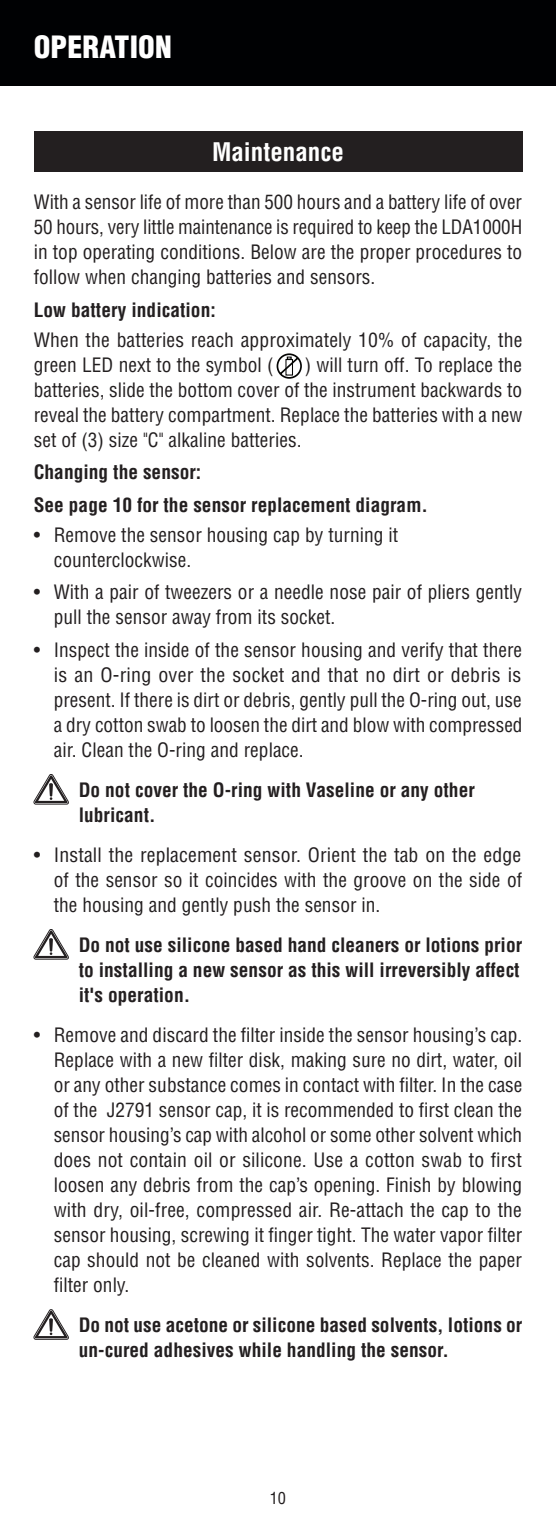
<style>
.page{position:relative;width:556px;height:1523px;background:#fff}
.page>*{position:absolute;margin:0;border:0;box-sizing:border-box;transform-origin:0 0}
.t1{font:900 condensed 30px "Helvetica";letter-spacing:.005em;color:#fff}
.t2{font:700 condensed 25px "Helvetica";color:#fff}
.t3{font:condensed 19.5px/25px "Helvetica";color:#231f20;text-align:justify}
.t4{font:700 condensed 19.5px/25px "Helvetica";color:#231f20}
.t5{font:condensed 16.25px "Helvetica";color:#231f20}
</style>
<div class="page">
<div style="left:0;top:0;width:556px;height:86px;background:#000103"></div>
<svg style="left:34px;top:929px;width:35px;height:30px"></svg>
<svg style="left:34px;top:1309px;width:35px;height:30px"></svg>
<svg style="left:34px;top:774px;width:35px;height:30px"></svg>
<div style="left:34px;top:131px;width:488px;height:40px;background:#231f20"></div>
<svg style="left:277px;top:353px;width:25px;height:26px"></svg>
<h1 class="t1" style="left:34px;top:28px;width:139px">OPERATION</h1>
<p class="t2" style="left:212px;top:136px;width:133px">Maintenance</p>
<p class="t3" style="left:34px;top:189px;width:490px">With a sensor life of more than 500 hours and a battery life of over 50 hours, very little maintenance is required to keep the LDA1000H in top operating conditions. Below are the proper procedures to follow when changing batteries and sensors.</p>
<p class="t4" style="left:34px;top:297px;width:184px">Low battery indication:</p>
<p class="t3" style="left:34px;top:327px;width:490px">When the batteries reach approximately 10% of capacity, the green LED next to the symbol (</p>
<p class="t3" style="left:34px;top:352px;width:490px;text-indent:271px">) will turn off. To replace the batteries, slide the bottom cover of the instrument backwards to reveal the battery compartment. Replace the batteries with a new set of (3) size "C" alkaline batteries.</p>
<p class="t4" style="left:34px;top:456px;width:396px;line-height:32.5px">Changing the sensor:<br>See page 10 for the sensor replacement diagram.</p>
<p class="t3" style="left:54px;top:522px;width:346px;text-indent:-20px">• Remove the sensor housing cap by turning it counterclockwise.</p>
<p class="t3" style="left:54px;top:579px;width:470px;text-indent:-20px">• With a pair of tweezers or a needle nose pair of pliers gently pull the sensor away from its socket.</p>
<p class="t3" style="left:54px;top:637px;width:470px;text-indent:-20px">• Inspect the inside of the sensor housing and verify that there is an O-ring over the socket and that no dirt or debris is present. If there is dirt or debris, gently pull the O-ring out, use a dry cotton swab to loosen the dirt and blow with compressed air. Clean the O-ring and replace.</p>
<p class="t4" style="left:79px;top:777px;width:398px">Do not cover the O-ring with Vaseline or any other lubricant.</p>
<p class="t3" style="left:54px;top:842px;width:470px;text-indent:-20px">• Install the replacement sensor. Orient the tab on the edge of the sensor so it coincides with the groove on the side of the housing and gently push the sensor in.</p>
<p class="t4" style="left:79px;top:932px;width:445px">Do not use silicone based hand cleaners or lotions prior to installing a new sensor as this will irreversibly affect it's operation.</p>
<p class="t3" style="left:54px;top:1022px;width:470px;text-indent:-20px">• Remove and discard the filter inside the sensor housing’s cap.<br>Replace with a new filter disk, making sure no dirt, water, oil or any other substance comes in contact with filter. In the case of the J2791 sensor cap, it is recommended to first clean the sensor housing’s cap with alcohol or some other solvent which does not contain oil or silicone. Use a cotton swab to first loosen any debris from the cap’s opening. Finish by blowing with dry, oil-free, compressed air. Re-attach the cap to the sensor housing, screwing it finger tight. The water vapor filter cap should not be cleaned with solvents. Replace the paper filter only.</p>
<p class="t4" style="left:79px;top:1312px;width:445px">Do not use acetone or silicone based solvents, lotions or un-cured adhesives while handling the sensor.</p>
<p class="t5" style="left:270px;top:1488px;width:18px">10</p>
</div>
